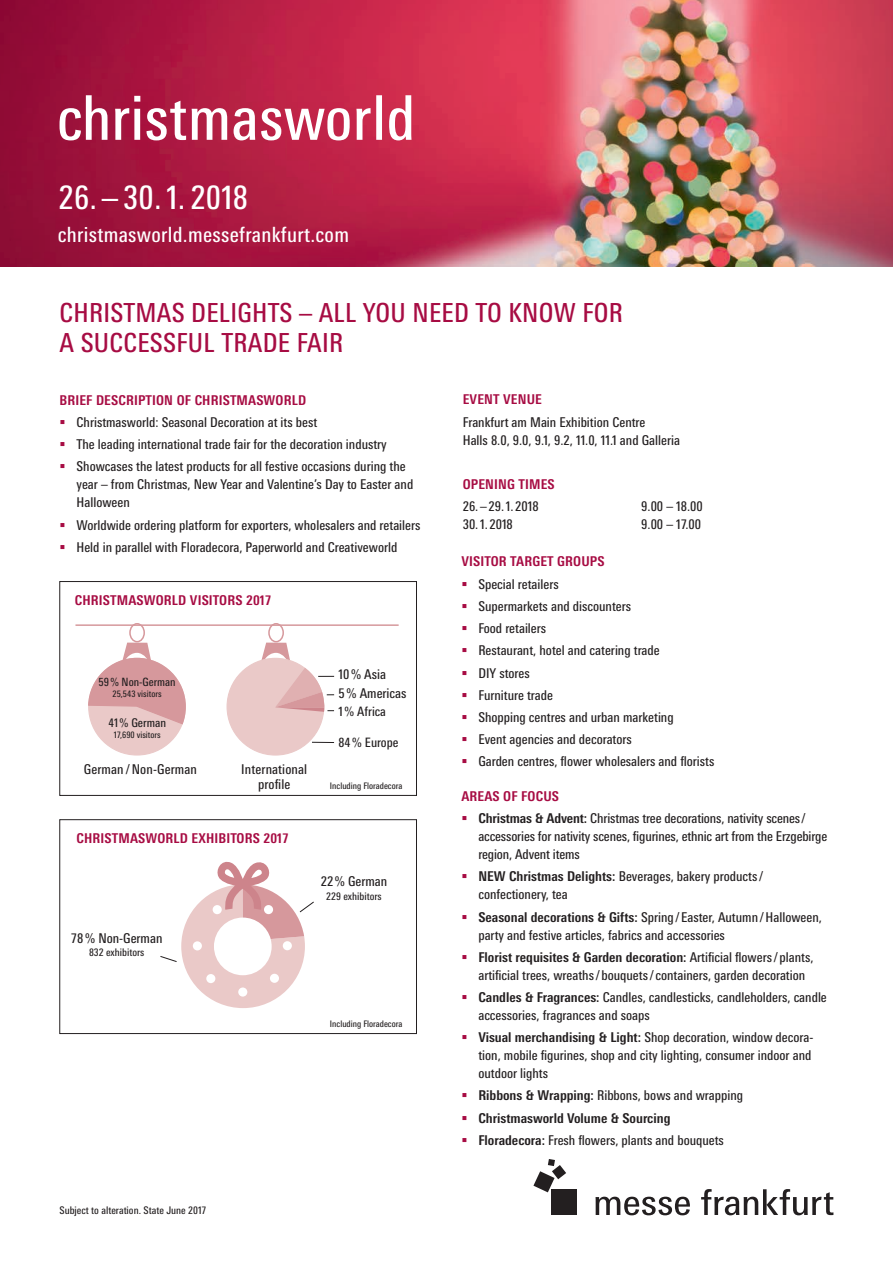
<style>
.page{position:relative;width:893px;height:1263px;background:#fff}
.page>*{position:absolute;margin:0;border:0;box-sizing:border-box;transform-origin:0 0}
.t1{font:condensed 32.85px "Messe Univers";letter-spacing:.01em;color:#fff}
.t2{font:condensed 26.25px/29.7px "Messe Univers";letter-spacing:.01em;color:#a70c43}
.t3{font:condensed 21px "Messe Univers";letter-spacing:.015em;color:#fff}
.t4{font:condensed 13.5px/22.2px "Messe Univers";color:#231f20}
.t5{font:700 condensed 13.5px "Messe Univers";letter-spacing:.01em;color:#a70c43}
.t6{font:700 condensed 13.5px/22.2px "Messe Univers";color:#231f20}
.t7{font:condensed 13.05px "Messe Univers";color:#231f20}
.t8{font:condensed 12px "Messe Univers";color:#231f20}
.t9{font:condensed 11.4px "Messe Univers";color:#231f20}
.t10{font:condensed 10.5px "Messe Univers";color:#231f20}
.t11{font:condensed 9px "Messe Univers";color:#231f20}
.s1{font-weight:700;color:#a70c43}
.s2{font-weight:700}
.s3{font-weight:400}
</style>
<div class="page">
<img style="left:0;top:0;width:893px;height:267px">
<svg style="left:60px;top:95px;width:47px;height:45px"></svg>
<svg style="left:115px;top:96px;width:25px;height:44px"></svg>
<svg style="left:146px;top:101px;width:40px;height:39px"></svg>
<svg style="left:192px;top:108px;width:35px;height:32px"></svg>
<svg style="left:234px;top:108px;width:21px;height:32px"></svg>
<svg style="left:261px;top:108px;width:89px;height:32px"></svg>
<svg style="left:356px;top:95px;width:26px;height:45px"></svg>
<svg style="left:389px;top:95px;width:22px;height:45px"></svg>
<div style="left:60px;top:581px;width:357px;height:215px;border:1px solid #231f20"></div>
<div style="left:551px;top:1189px;width:25px;height:26px;background:#231f20"></div>
<svg style="left:533px;top:1159px;width:33px;height:33px"></svg>
<svg style="left:596px;top:1197px;width:94px;height:18px"></svg>
<svg style="left:701px;top:1189px;width:132px;height:26px"></svg>
<hr style="left:75px;top:624px;width:324px;height:2px;background:#d6989c">
<div style="left:89px;top:658px;width:96px;height:97px;background:#eac9c8;border-radius:50%"></div>
<div style="left:129px;top:623px;width:16px;height:19px;border:1px solid #d6989c;border-radius:50%"></div>
<svg style="left:88px;top:641px;width:98px;height:84px"></svg>
<svg style="left:312px;top:742px;width:22px;height:1px"></svg>
<div style="left:60px;top:819px;width:357px;height:215px;border:1px solid #231f20"></div>
<div style="left:268px;top:623px;width:16px;height:19px;border:1px solid #d6989c;border-radius:50%"></div>
<div style="left:227px;top:658px;width:97px;height:97px;background:#eac9c8;border-radius:50%"></div>
<svg style="left:261px;top:641px;width:74px;height:76px"></svg>
<svg style="left:160px;top:861px;width:154px;height:147px"></svg>
<h1 class="t1" style="left:58px;top:177px;width:191px">26. – 30.1. 2018</h1>
<h3 class="t3" style="left:58px;top:221px;width:293px">christmasworld.messefrankfurt.com</h3>
<h2 class="t2" style="left:60px;top:297px;width:565px">CHRISTMAS DELIGHTS – ALL YOU NEED TO KNOW FOR<br>A SUCCESSFUL TRADE FAIR</h2>
<p class="t5" style="left:60px;top:392px;width:248px">BRIEF DESCRIPTION OF CHRISTMASWORLD</p>
<p class="t4" style="left:77px;top:411px;width:331px">Christmasworld: Seasonal Decoration at its best<br>The leading international trade fair for the decoration industry<br>Showcases the latest products for all festive occasions during the</p>
<p class="t4" style="left:77px;top:475px;width:338px;line-height:18px">year – from Christmas, New Year and Valentine’s Day to Easter and<br>Halloween</p>
<p class="t4" style="left:77px;top:513px;width:345px">Worldwide ordering platform for exporters, wholesalers and retailers<br>Held in parallel with Floradecora, Paperworld and Creativeworld</p>
<p class="t5" style="left:75px;top:592px;width:198px">CHRISTMASWORLD VISITORS 2017</p>
<p class="t9" style="left:98px;top:675px;width:79px">59% Non-German</p>
<p class="t11" style="left:113px;top:688px;width:51px">25,543 visitors</p>
<p class="t8" style="left:109px;top:715px;width:59px">41% German</p>
<p class="t11" style="left:114px;top:729px;width:48px">17,690 visitors</p>
<p class="t4" style="left:84px;top:758px;width:115px">German /Non-German</p>
<p class="t4" style="left:241px;top:761px;width:67px;line-height:15px;text-align:center">International profile</p>
<p class="t4" style="left:339px;top:665px;width:69px;line-height:18.6px">10% Asia<br>5% Americas</p>
<p class="t7" style="left:339px;top:704px;width:49px">1% Africa</p>
<p class="t7" style="left:339px;top:734px;width:61px">84% Europe</p>
<p class="t11" style="left:330px;top:780px;width:74px">Including Floradecora</p>
<p class="t5" style="left:77px;top:830px;width:214px">CHRISTMASWORLD EXHIBITORS 2017</p>
<p class="t4" style="left:71px;top:926px;width:93px">78% Non-German</p>
<p class="t10" style="left:89px;top:946px;width:57px">832 exhibitors</p>
<p class="t4" style="left:321px;top:870px;width:68px">22% German</p>
<p class="t10" style="left:326px;top:889px;width:57px">229 exhibitors</p>
<p class="t11" style="left:330px;top:1018px;width:74px">Including Floradecora</p>
<p class="t10" style="left:60px;top:1204px;width:148px">Subject to alteration. State June 2017</p>
<p class="t5" style="left:463px;top:391px;width:81px">EVENT VENUE</p>
<p class="t4" style="left:463px;top:413px;width:219px;line-height:18px">Frankfurt am Main Exhibition Centre<br>Halls 8.0, 9.0, 9.1, 9.2, 11.0, 11.1 and Galleria</p>
<p class="t5" style="left:463px;top:476px;width:93px">OPENING TIMES</p>
<p class="t4" style="left:463px;top:495px;width:77px">26.–29.1. 2018</p>
<p class="t4" style="left:641px;top:495px;width:63px">9.00 – 18.00</p>
<p class="t4" style="left:463px;top:513px;width:52px">30.1. 2018</p>
<p class="t4" style="left:641px;top:513px;width:61px">9.00 – 17.00</p>
<p class="t5" style="left:461px;top:553px;width:145px">VISITOR TARGET GROUPS</p>
<p class="t4" style="left:478px;top:572px;width:237px">Special retailers<br>Supermarkets and discounters<br>Food retailers<br>Restaurant, hotel and catering trade<br>DIY stores<br>Furniture trade<br>Shopping centres and urban marketing<br>Event agencies and decorators<br>Garden centres, flower wholesalers and florists</p>
<p class="t4" style="left:478px;top:785px;width:329px;text-indent:-17px"><span class="s1">AREAS OF FOCUS<br></span><span class="s2">Christmas &amp; Advent:</span> Christmas tree decorations, nativity scenes/</p>
<p class="t4" style="left:478px;top:827px;width:350px;line-height:18px">accessories for nativity scenes, figurines, ethnic art from the Erzgebirge region, Advent items</p>
<p class="t4" style="left:478px;top:867px;width:286px;line-height:18px"><span class="s2">NEW Christmas Delights:</span> Beverages, bakery products/ confectionery, tea</p>
<p class="t4" style="left:478px;top:907px;width:345px;line-height:18px"><span class="s2">Seasonal decorations &amp; Gifts:</span> Spring / Easter, Autumn /Halloween, party and festive articles, fabrics and accessories</p>
<p class="t4" style="left:478px;top:948px;width:337px;line-height:18px"><span class="s2">Florist requisites &amp; Garden decoration:</span> Artificial flowers/ plants, artificial trees, wreaths/ bouquets/ containers, garden decoration</p>
<p class="t4" style="left:478px;top:988px;width:350px;line-height:18px"><span class="s2">Candles &amp; Fragrances:</span> Candles, candlesticks, candleholders, candle accessories, fragrances and soaps</p>
<p class="t4" style="left:478px;top:1028px;width:337px;line-height:18px"><span class="s2">Visual merchandising &amp; Light:</span> Shop decoration, window decora&shy;tion, mobile figurines, shop and city lighting, consumer indoor and outdoor lights</p>
<p class="t6" style="left:478px;top:1084px;width:266px">Ribbons &amp; Wrapping: <span class="s3">Ribbons, bows and wrapping<br></span>Christmasworld Volume &amp; Sourcing<br>Floradecora: <span class="s3">Fresh flowers, plants and bouquets</span></p>
</div>
